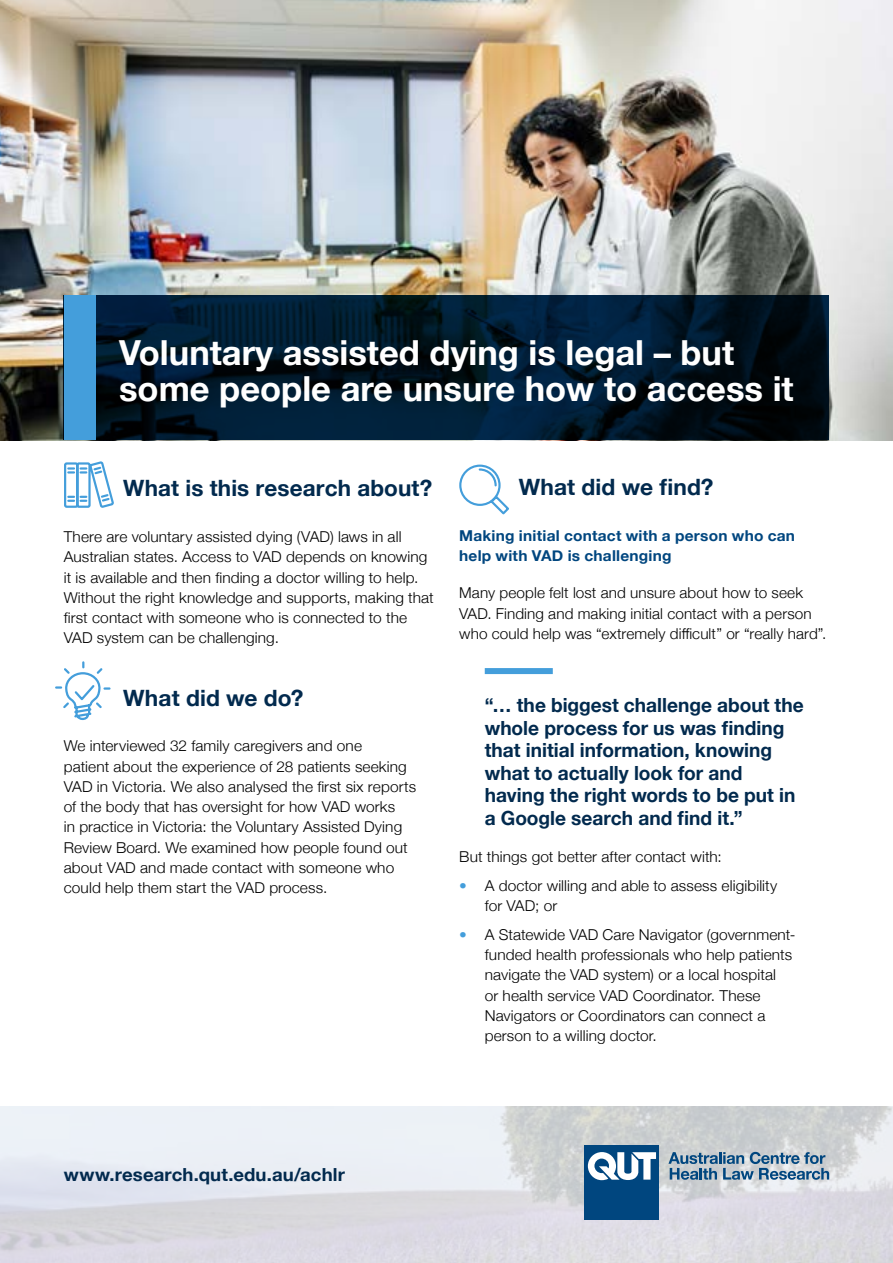
<style>
.page{position:relative;width:893px;height:1263px;background:#fff}
.page>*{position:absolute;margin:0;border:0;box-sizing:border-box;transform-origin:0 0}
.t1{font:700 34.5px/36px "Helvetica Neue";color:#fff}
.Heading_Level_2{font:700 22.5px "Helvetica Neue";letter-spacing:.005em;color:#022a4e}
.quote_style{font:700 19.5px/22.5px "Helvetica Neue";color:#022a4e}
.BODY_COPY{font:700 18px "Helvetica Neue";letter-spacing:.01em;color:#022a4e}
.BODY_COPY-2{font:300 15px/20.2px "Helvetica Neue";letter-spacing:.005em;color:#000}
.BODY_COPY-3{font:700 15px/20.2px "Helvetica Neue";letter-spacing:.015em;color:#00467f}
.s1{color:#449edb}
</style>
<div class="page">
<img style="left:0;top:1106px;width:893px;height:157px">
<img style="left:0;top:0;width:893px;height:440px">
<div style="left:485px;top:668px;width:68px;height:6px;background:#449edb"></div>
<svg style="left:96px;top:296px;width:733px;height:144px;background:#001729"></svg>
<div style="left:64px;top:296px;width:32px;height:144px;background:#449edb"></div>
<svg style="left:459px;top:464px;width:50px;height:51px"></svg>
<svg style="left:55px;top:661px;width:56px;height:60px"></svg>
<svg style="left:64px;top:461px;width:50px;height:47px"></svg>
<svg style="left:668px;top:1152px;width:161px;height:28px;background:#88a2b6"></svg>
<div style="left:585px;top:1145px;width:74px;height:74px;background:#00467f"></div>
<svg style="left:588px;top:1152px;width:68px;height:28px"></svg>
<p class="t1" style="left:119px;top:335px;width:676px">Voluntary assisted dying is legal – but some people are unsure how to access it</p>
<p class="Heading_Level_2" style="left:123px;top:471px;width:310px">What is this research about?</p>
<p class="BODY_COPY-2" style="left:64px;top:525px;width:371px">There are voluntary assisted dying (VAD) laws in all Australian states. Access to VAD depends on knowing it is available and then finding a doctor willing to help.<br>Without the right knowledge and supports, making that first contact with someone who is connected to the VAD system can be challenging.</p>
<p class="Heading_Level_2" style="left:123px;top:680px;width:182px">What did we do?</p>
<p class="BODY_COPY-2" style="left:64px;top:735px;width:354px">We interviewed 32 family caregivers and one<br>patient about the experience of 28 patients seeking VAD in Victoria. We also analysed the first six reports of the body that has oversight for how VAD works<br>in practice in Victoria: the Voluntary Assisted Dying Review Board. We examined how people found out about VAD and made contact with someone who could help them start the VAD process.</p>
<p class="Heading_Level_2" style="left:519px;top:469px;width:196px">What did we find?</p>
<p class="BODY_COPY-3" style="left:459px;top:526px;width:337px">Making initial contact with a person who can help with VAD is challenging</p>
<p class="BODY_COPY-2" style="left:459px;top:582px;width:369px">Many people felt lost and unsure about how to seek<br>VAD. Finding and making initial contact with a person who could help was “extremely difficult” or “really hard”.</p>
<p class="quote_style" style="left:485px;top:695px;width:320px">“… the biggest challenge about the whole process for us was finding that initial information, knowing what to actually look for and having the right words to be put in a Google search and find it.”</p>
<p class="BODY_COPY-2" style="left:459px;top:845px;width:264px">But things got better after contact with:</p>
<p class="BODY_COPY-2" style="left:485px;top:874px;width:294px;text-indent:-26px"><span class="s1">•</span> A doctor willing and able to assess eligibility for VAD; or</p>
<p class="BODY_COPY-2" style="left:485px;top:923px;width:312px;text-indent:-26px"><span class="s1">•</span> A Statewide VAD Care Navigator (government&shy;funded health professionals who help patients navigate the VAD system) or a local hospital<br>or health service VAD Coordinator. These Navigators or Coordinators can connect a person to a willing doctor.</p>
<p class="BODY_COPY" style="left:64px;top:1160px;width:283px">www.research.qut.edu.au/achlr</p>
</div>
